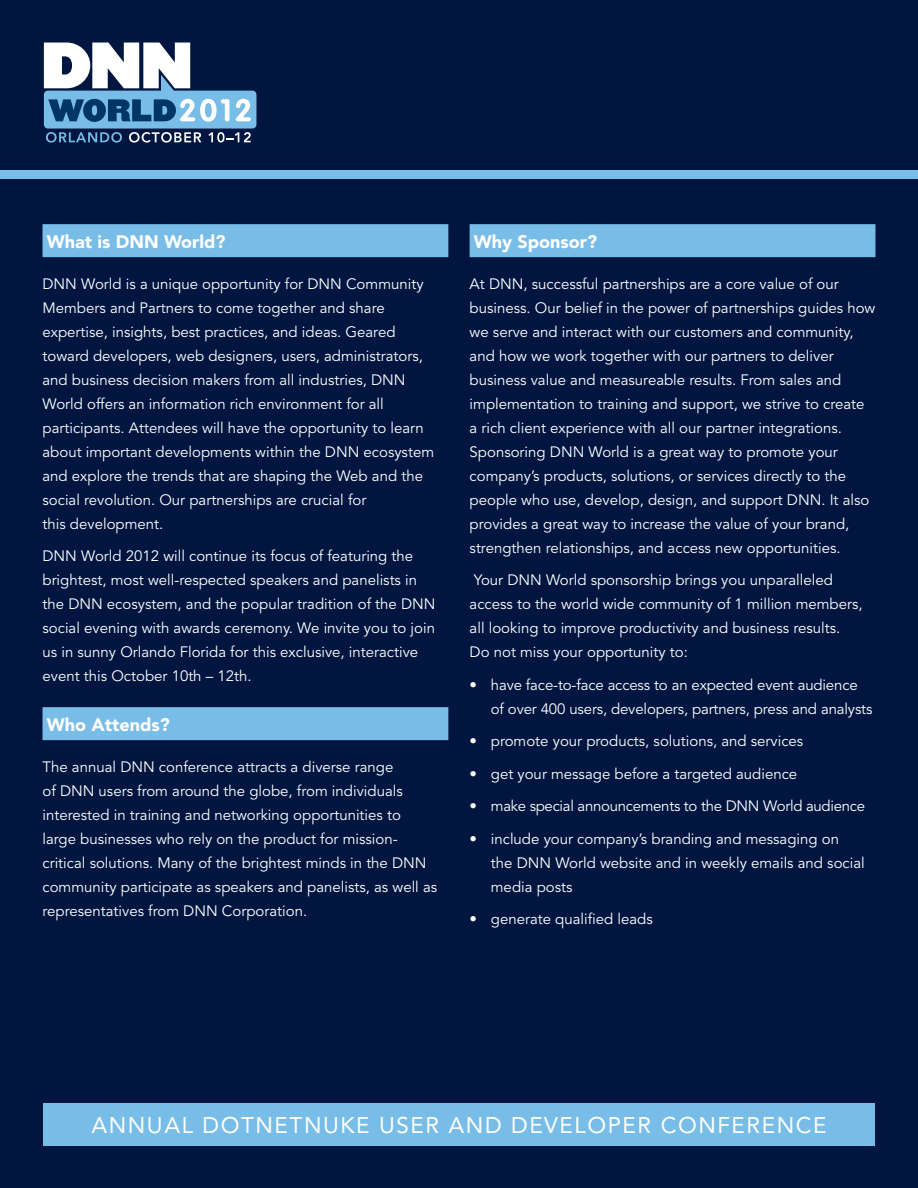
<style>
.page{position:relative;width:918px;height:1188px;background:#001640}
.page>*{position:absolute;margin:0;border:0;box-sizing:border-box;transform-origin:0 0}
.t1{font:22.5px "Avenir";letter-spacing:.07em;color:#fff}
.t2{font:900 18px "Avenir";color:#fff}
.t3{font:15px/24px "Avenir";color:#fff}
.t4{font:15px "Avenir";letter-spacing:-.02em;color:#fff}
</style>
<div class="page">
<div style="left:43px;top:1103px;width:832px;height:42px;background:#78bde8"></div>
<div style="left:0;top:170px;width:918px;height:9px;background:#78bde8"></div>
<svg style="left:44px;top:43px;width:212px;height:100px"></svg>
<div style="left:43px;top:224px;width:405px;height:33px;background:#78bde8"></div>
<div style="left:43px;top:707px;width:405px;height:33px;background:#78bde8"></div>
<div style="left:470px;top:224px;width:405px;height:33px;background:#78bde8"></div>
<p class="t2" style="left:47px;top:230px;width:180px">What is DNN World?</p>
<p class="t3" style="left:43px;top:272px;width:393px">DNN World is a unique opportunity for DNN Community Members and Partners to come together and share expertise, insights, best practices, and ideas. Geared toward developers, web designers, users, administrators, and business decision makers from all industries, DNN World offers an information rich environment for all participants. Attendees will have the opportunity to learn about important developments within the DNN ecosystem and explore the trends that are shaping the Web and the social revolution. Our partnerships are crucial for<br>this development.</p>
<p class="t3" style="left:43px;top:544px;width:395px">DNN World 2012 will continue its focus of featuring the brightest, most well-respected speakers and panelists in the DNN ecosystem, and the popular tradition of the DNN social evening with awards ceremony. We invite you to join us in sunny Orlando Florida for this exclusive, interactive event this October 10th – 12th.</p>
<p class="t2" style="left:47px;top:713px;width:124px">Who Attends?</p>
<p class="t3" style="left:43px;top:755px;width:396px">The annual DNN conference attracts a diverse range<br>of DNN users from around the globe, from individuals interested in training and networking opportunities to large businesses who rely on the product for mission&shy;critical solutions. Many of the brightest minds in the DNN community participate as speakers and panelists, as well as representatives from DNN Corporation.</p>
<p class="t2" style="left:474px;top:230px;width:125px">Why Sponsor?</p>
<p class="t3" style="left:470px;top:272px;width:407px">At DNN, successful partnerships are a core value of our business. Our belief in the power of partnerships guides how we serve and interact with our customers and community, and how we work together with our partners to deliver business value and measureable results. From sales and implementation to training and support, we strive to create a rich client experience with all our partner integrations.<br>Sponsoring DNN World is a great way to promote your company’s products, solutions, or services directly to the people who use, develop, design, and support DNN. It also provides a great way to increase the value of your brand, strengthen relationships, and access new opportunities.</p>
<p class="t3" style="left:470px;top:568px;width:395px">Your DNN World sponsorship brings you unparalleled access to the world wide community of 1 million members, all looking to improve productivity and business results.<br>Do not miss your opportunity to:</p>
<p class="t3" style="left:491px;top:673px;width:383px;text-indent:-21px">• have face-to-face access to an expected event audience of over 400 users, developers, partners, press and analysts</p>
<p class="t3" style="left:470px;top:729px;width:335px">• promote your products, solutions, and services</p>
<p class="t3" style="left:470px;top:762px;width:329px">• get your message before a targeted audience</p>
<p class="t4" style="left:470px;top:797px;width:397px">• make special announcements to the DNN World audience</p>
<p class="t3" style="left:491px;top:827px;width:375px;text-indent:-21px">• include your company’s branding and messaging on<br>the DNN World website and in weekly emails and social media posts</p>
<p class="t3" style="left:470px;top:907px;width:185px">• generate qualified leads</p>
<h1 class="t1" style="left:91px;top:1112px;width:737px">ANNUAL DOTNETNUKE USER AND DEVELOPER CONFERENCE</h1>
</div>
